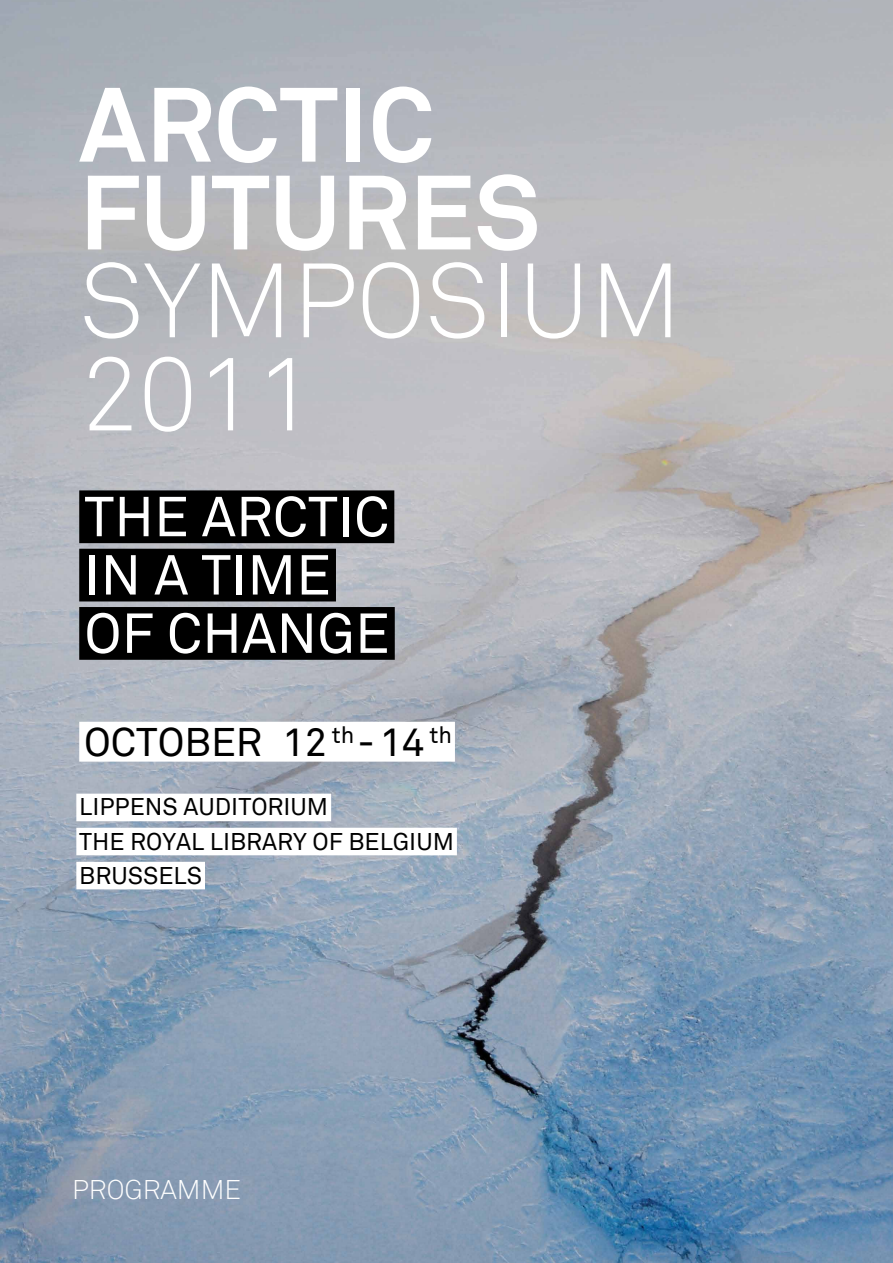
<style>
.page{position:relative;width:893px;height:1263px;background:#fff}
.page>*{position:absolute;margin:0;border:0;box-sizing:border-box;transform-origin:0 0}
.t1{font:700 104.1px/87.8px "Akkurat";color:#fff}
.t2{font:104.1px/93.2px "Akkurat Leicht";color:#fff}
.t3{font:55.5px/58.3px "Akkurat";color:#fff}
.t4{font:39.9px "Akkurat";color:#000}
.t5{font:27px "Akkurat Leicht";color:#fff}
.t6{font:24.15px/34px "Akkurat";color:#000}
</style>
<div class="page">
<img style="left:1px;top:0;width:892px;height:1263px">
<div style="left:79px;top:490px;width:315px;height:53px;background:#000"></div>
<div style="left:79px;top:549px;width:257px;height:52px;background:#000"></div>
<div style="left:79px;top:607px;width:316px;height:53px;background:#000"></div>
<div style="left:79px;top:722px;width:376px;height:40px;background:#fff"></div>
<div style="left:76px;top:794px;width:255px;height:27px;background:#fff"></div>
<div style="left:76px;top:828px;width:381px;height:27px;background:#fff"></div>
<div style="left:76px;top:862px;width:129px;height:27px;background:#fff"></div>
<h1 class="t1" style="left:79px;top:82px;width:463px">ARCTIC<br>FUTURES</h1>
<h1 class="t2" style="left:79px;top:256px;width:604px">SYMPOSIUM<br>2011</h1>
<h2 class="t3" style="left:84px;top:489px;width:307px">THE ARCTIC<br>IN A TIME<br>OF CHANGE</h2>
<h3 class="t4" style="left:84px;top:718px;width:369px">OCTOBER 12 <sup>th</sup>-14 <sup>th</sup></h3>
<p class="t6" style="left:79px;top:791px;width:376px">LIPPENS AUDITORIUM<br>THE ROYAL LIBRARY OF BELGIUM<br>BRUSSELS</p>
<p class="t5" style="left:72px;top:1173px;width:170px">PROGRAMME</p>
</div>
